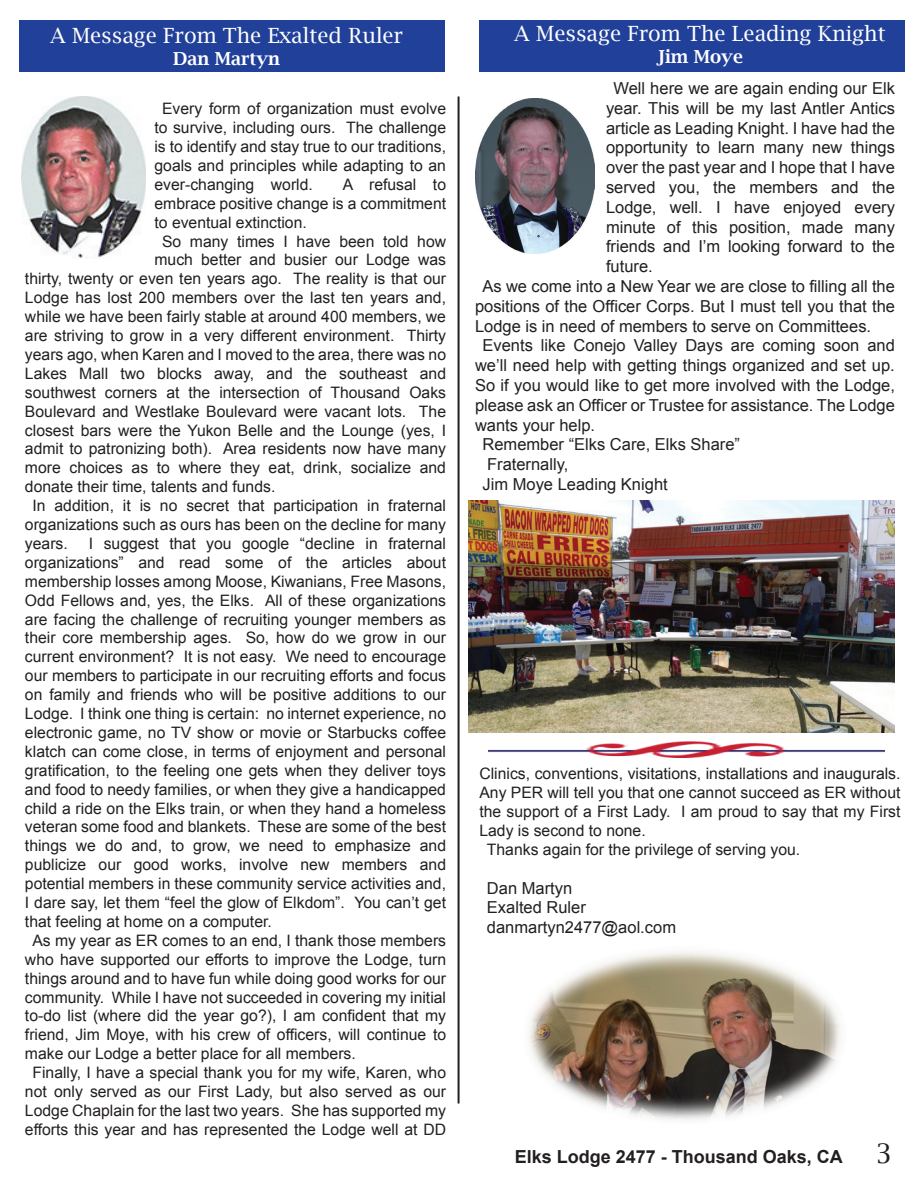
<style>
.page{position:relative;width:918px;height:1188px;background:#fff}
.page>*{position:absolute;margin:0;border:0;box-sizing:border-box;transform-origin:0 0}
.t1{font:21px "Lucida Bright";color:#fff}
.t2{font:700 18px "Arial";color:#231f20}
.t3{font:600 18px "Lucida Bright";color:#fff}
.t4{font:16.5px/19.8px "Arial";color:#231f20}
.t5{font:15.75px/18.9px "Arial";color:#231f20;text-align:justify}
.s1{font-family:"Lucida Bright";font-weight:400;font-size:27px}
</style>
<div class="page">
<div style="left:458px;top:96px;width:1px;height:1008px;border:2px solid #231f20"></div>
<div style="left:20px;top:21px;width:425px;height:51px;background:#214099"></div>
<div style="left:479px;top:20px;width:426px;height:51px;background:#214099"></div>
<img style="left:21px;top:96px;width:125px;height:163px">
<img style="left:476px;top:99px;width:118px;height:155px">
<img style="left:489px;top:741px;width:395px;height:17px">
<img style="left:529px;top:952px;width:312px;height:168px">
<img style="left:469px;top:500px;width:426px;height:233px">
<h1 class="t1" style="left:50px;top:24px;width:354px">A Message From The Exalted Ruler</h1>
<p class="t3" style="left:173px;top:48px;width:108px">Dan Martyn</p>
<p class="t5" style="left:155px;top:99px;width:293px;text-indent:7px">Every form of organization must evolve to survive, including ours. The challenge is to identify and stay true to our traditions, goals and principles while adapting to an ever-changing world.</p>
<p class="t5" style="left:343px;top:175px;width:105px">A refusal to</p>
<p class="t5" style="left:155px;top:194px;width:293px">embrace positive change is a commitment</p>
<p class="t5" style="left:155px;top:213px;width:154px">to eventual extinction.</p>
<p class="t5" style="left:162px;top:231px;width:286px">So many times I have been told how</p>
<p class="t5" style="left:155px;top:250px;width:293px">much better and busier our Lodge was</p>
<p class="t5" style="left:25px;top:269px;width:423px">thirty, twenty or even ten years ago. The reality is that our</p>
<p class="t5" style="left:25px;top:288px;width:423px">Lodge has lost 200 members over the last ten years and,</p>
<p class="t5" style="left:25px;top:307px;width:423px">while we have been fairly stable at around 400 members, we</p>
<p class="t5" style="left:25px;top:326px;width:423px">are striving to grow in a very different environment. Thirty</p>
<p class="t5" style="left:25px;top:345px;width:423px">years ago, when Karen and I moved to the area, there was no</p>
<p class="t5" style="left:25px;top:364px;width:423px">Lakes Mall two blocks away, and the southeast and</p>
<p class="t5" style="left:25px;top:383px;width:423px">southwest corners at the intersection of Thousand Oaks</p>
<p class="t5" style="left:25px;top:402px;width:423px">Boulevard and Westlake Boulevard were vacant lots. The</p>
<p class="t5" style="left:25px;top:420px;width:423px">closest bars were the Yukon Belle and the Lounge (yes, I</p>
<p class="t5" style="left:25px;top:439px;width:423px">admit to patronizing both). Area residents now have many</p>
<p class="t5" style="left:25px;top:458px;width:423px">more choices as to where they eat, drink, socialize and</p>
<p class="t5" style="left:25px;top:477px;width:252px">donate their time, talents and funds.</p>
<p class="t5" style="left:32px;top:496px;width:415px">In addition, it is no secret that participation in fraternal</p>
<p class="t5" style="left:25px;top:515px;width:423px">organizations such as ours has been on the decline for many</p>
<p class="t5" style="left:25px;top:534px;width:44px">years.</p>
<p class="t5" style="left:89px;top:534px;width:359px">I suggest that you google “decline in fraternal</p>
<p class="t5" style="left:25px;top:553px;width:423px">organizations” and read some of the articles about</p>
<p class="t5" style="left:25px;top:572px;width:423px">membership losses among Moose, Kiwanians, Free Masons,</p>
<p class="t5" style="left:25px;top:591px;width:423px">Odd Fellows and, yes, the Elks. All of these organizations</p>
<p class="t5" style="left:25px;top:609px;width:423px">are facing the challenge of recruiting younger members as</p>
<p class="t5" style="left:25px;top:628px;width:423px">their core membership ages. So, how do we grow in our</p>
<p class="t5" style="left:25px;top:647px;width:423px">current environment? It is not easy. We need to encourage</p>
<p class="t5" style="left:25px;top:666px;width:423px">our members to participate in our recruiting efforts and focus</p>
<p class="t5" style="left:25px;top:685px;width:423px">on family and friends who will be positive additions to our</p>
<p class="t5" style="left:25px;top:704px;width:423px">Lodge. I think one thing is certain: no internet experience, no</p>
<p class="t5" style="left:25px;top:723px;width:423px">electronic game, no TV show or movie or Starbucks coffee</p>
<p class="t5" style="left:25px;top:742px;width:423px">klatch can come close, in terms of enjoyment and personal</p>
<p class="t5" style="left:25px;top:761px;width:423px">gratification, to the feeling one gets when they deliver toys</p>
<p class="t5" style="left:25px;top:780px;width:423px">and food to needy families, or when they give a handicapped</p>
<p class="t5" style="left:25px;top:798px;width:423px">child a ride on the Elks train, or when they hand a homeless</p>
<p class="t5" style="left:25px;top:817px;width:423px">veteran some food and blankets. These are some of the best</p>
<p class="t5" style="left:25px;top:836px;width:423px">things we do and, to grow, we need to emphasize and</p>
<p class="t5" style="left:25px;top:855px;width:423px">publicize our good works, involve new members and</p>
<p class="t5" style="left:25px;top:874px;width:423px">potential members in these community service activities and,</p>
<p class="t5" style="left:25px;top:893px;width:423px">I dare say, let them “feel the glow of Elkdom”. You can’t get</p>
<p class="t5" style="left:25px;top:912px;width:248px">that feeling at home on a computer.</p>
<p class="t5" style="left:32px;top:931px;width:415px">As my year as ER comes to an end, I thank those members</p>
<p class="t5" style="left:25px;top:950px;width:423px">who have supported our efforts to improve the Lodge, turn</p>
<p class="t5" style="left:25px;top:969px;width:423px">things around and to have fun while doing good works for our</p>
<p class="t5" style="left:25px;top:987px;width:423px">community. While I have not succeeded in covering my initial</p>
<p class="t5" style="left:25px;top:1006px;width:423px">to-do list (where did the year go?), I am confident that my</p>
<p class="t5" style="left:25px;top:1025px;width:423px">friend, Jim Moye, with his crew of officers, will continue to</p>
<p class="t5" style="left:25px;top:1044px;width:332px">make our Lodge a better place for all members.</p>
<p class="t5" style="left:32px;top:1063px;width:415px">Finally, I have a special thank you for my wife, Karen, who</p>
<p class="t5" style="left:25px;top:1082px;width:423px">not only served as our First Lady, but also served as our</p>
<p class="t5" style="left:25px;top:1101px;width:423px">Lodge Chaplain for the last two years. She has supported my</p>
<p class="t5" style="left:25px;top:1120px;width:423px">efforts this year and has represented the Lodge well at DD</p>
<h1 class="t1" style="left:514px;top:22px;width:373px">A Message From The Leading Knight</h1>
<p class="t3" style="left:657px;top:46px;width:88px">Jim Moye</p>
<p class="t4" style="left:614px;top:78px;width:283px">Well here we are again ending our Elk</p>
<p class="t4" style="left:606px;top:98px;width:290px">year. This will be my last Antler Antics</p>
<p class="t4" style="left:606px;top:118px;width:290px">article as Leading Knight. I have had the</p>
<p class="t4" style="left:606px;top:138px;width:290px">opportunity to learn many new things</p>
<p class="t4" style="left:606px;top:157px;width:290px">over the past year and I hope that I have</p>
<p class="t4" style="left:606px;top:177px;width:290px">served you, the members and the</p>
<p class="t4" style="left:606px;top:197px;width:290px">Lodge, well. I have enjoyed every</p>
<p class="t4" style="left:606px;top:217px;width:290px">minute of this position, made many</p>
<p class="t4" style="left:606px;top:237px;width:290px">friends and I’m looking forward to the</p>
<p class="t4" style="left:606px;top:256px;width:48px">future.</p>
<p class="t4" style="left:483px;top:276px;width:414px">As we come into a New Year we are close to filling all the</p>
<p class="t4" style="left:475px;top:296px;width:422px">positions of the Officer Corps. But I must tell you that the</p>
<p class="t4" style="left:475px;top:316px;width:398px">Lodge is in need of members to serve on Committees.</p>
<p class="t4" style="left:483px;top:336px;width:414px">Events like Conejo Valley Days are coming soon and</p>
<p class="t4" style="left:475px;top:355px;width:421px">we’ll need help with getting things organized and set up.</p>
<p class="t4" style="left:475px;top:375px;width:421px">So if you would like to get more involved with the Lodge,</p>
<p class="t4" style="left:475px;top:395px;width:421px">please ask an Officer or Trustee for assistance. The Lodge</p>
<p class="t4" style="left:475px;top:415px;width:122px">wants your help.</p>
<p class="t4" style="left:483px;top:435px;width:259px">Remember “Elks Care, Elks Share”</p>
<p class="t4" style="left:487px;top:454px;width:83px">Fraternally,</p>
<p class="t4" style="left:483px;top:474px;width:187px">Jim Moye Leading Knight</p>
<p class="t5" style="left:479px;top:764px;width:423px">Clinics, conventions, visitations, installations and inaugurals.</p>
<p class="t5" style="left:479px;top:783px;width:423px">Any PER will tell you that one cannot succeed as ER without</p>
<p class="t5" style="left:479px;top:802px;width:423px">the support of a First Lady. I am proud to say that my First</p>
<p class="t5" style="left:479px;top:821px;width:168px">Lady is second to none.</p>
<p class="t5" style="left:487px;top:840px;width:315px">Thanks again for the privilege of serving you.</p>
<p class="t4" style="left:487px;top:878px;width:191px">Dan Martyn<br>Exalted Ruler danmartyn2477@aol.com</p>
<p class="t2" style="left:515px;top:1144px;width:379px">Elks Lodge 2477 - Thousand Oaks, CA <span class="s1">3</span></p>
</div>
